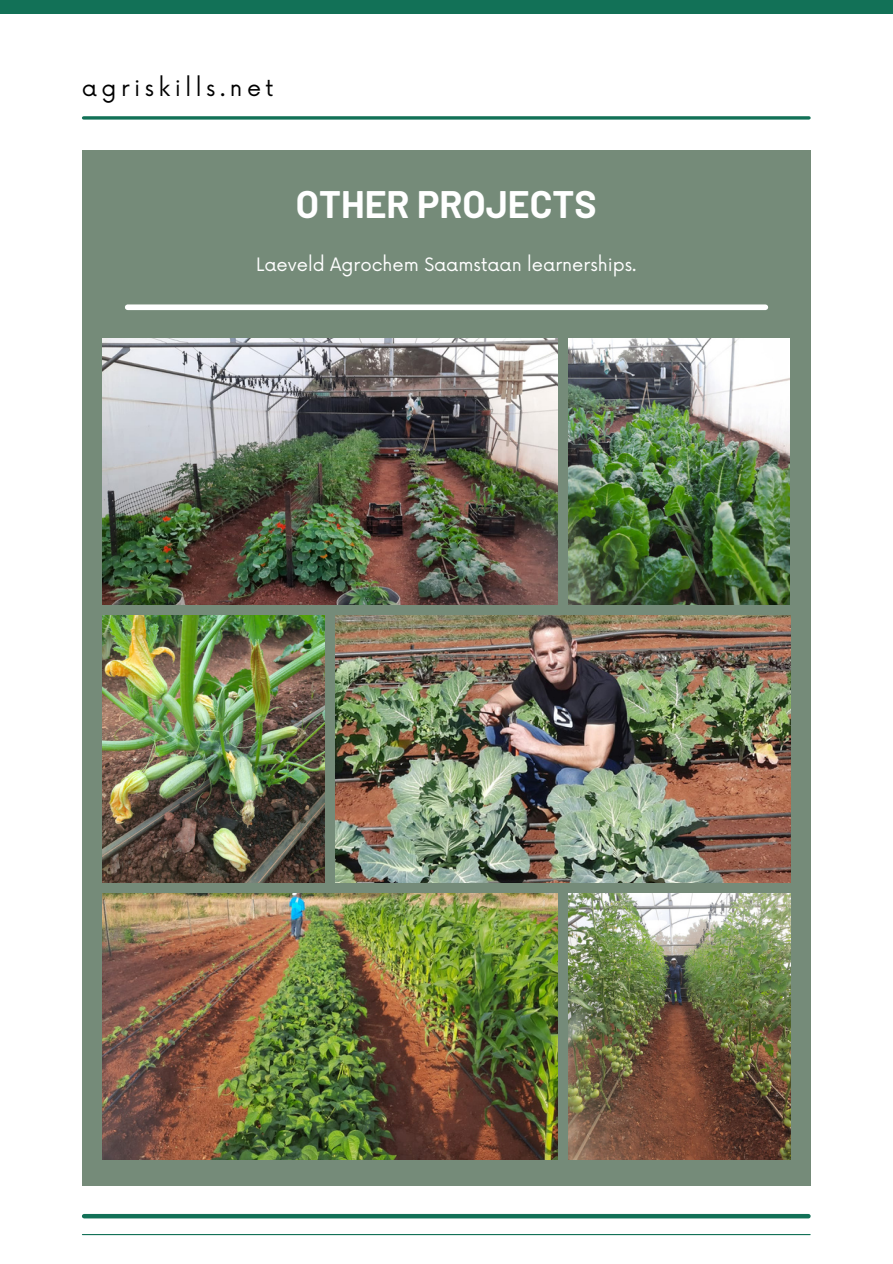
<style>
.page{position:relative;width:893px;height:1264px;background:#fff}
.page>*{position:absolute;margin:0;border:0;box-sizing:border-box;transform-origin:0 0}
.t1{font:700 37.5px "Barlow";color:#fff}
.t2{font:22.5px "Now";letter-spacing:.2em;color:#000}
.t3{font:18px "Now";color:#fff}
</style>
<div class="page">
<div style="left:0;top:0;width:892px;height:14px;background:#127157"></div>
<svg style="left:83px;top:116px;width:726px;height:4px;background:#368670"></svg>
<div style="left:82px;top:150px;width:728px;height:1035px;background:#758b79"></div>
<div style="left:84px;top:1213px;width:724px;height:5px;background:#127157"></div>
<hr style="left:82px;top:1233px;width:728px;height:2px;background:#127157">
<div style="left:128px;top:304px;width:637px;height:6px;background:#fff"></div>
<img style="left:103px;top:338px;width:454px;height:266px">
<img style="left:568px;top:338px;width:221px;height:266px">
<img style="left:103px;top:616px;width:221px;height:266px">
<img style="left:568px;top:893px;width:222px;height:266px">
<img style="left:103px;top:893px;width:454px;height:266px">
<img style="left:335px;top:616px;width:455px;height:266px">
<p class="t2" style="left:82px;top:75px;width:193px">agriskills.net</p>
<h1 class="t1" style="left:296px;top:180px;width:302px">OTHER PROJECTS</h1>
<p class="t3" style="left:256px;top:254px;width:382px">Laeveld Agrochem Saamstaan learnerships.</p>
</div>
